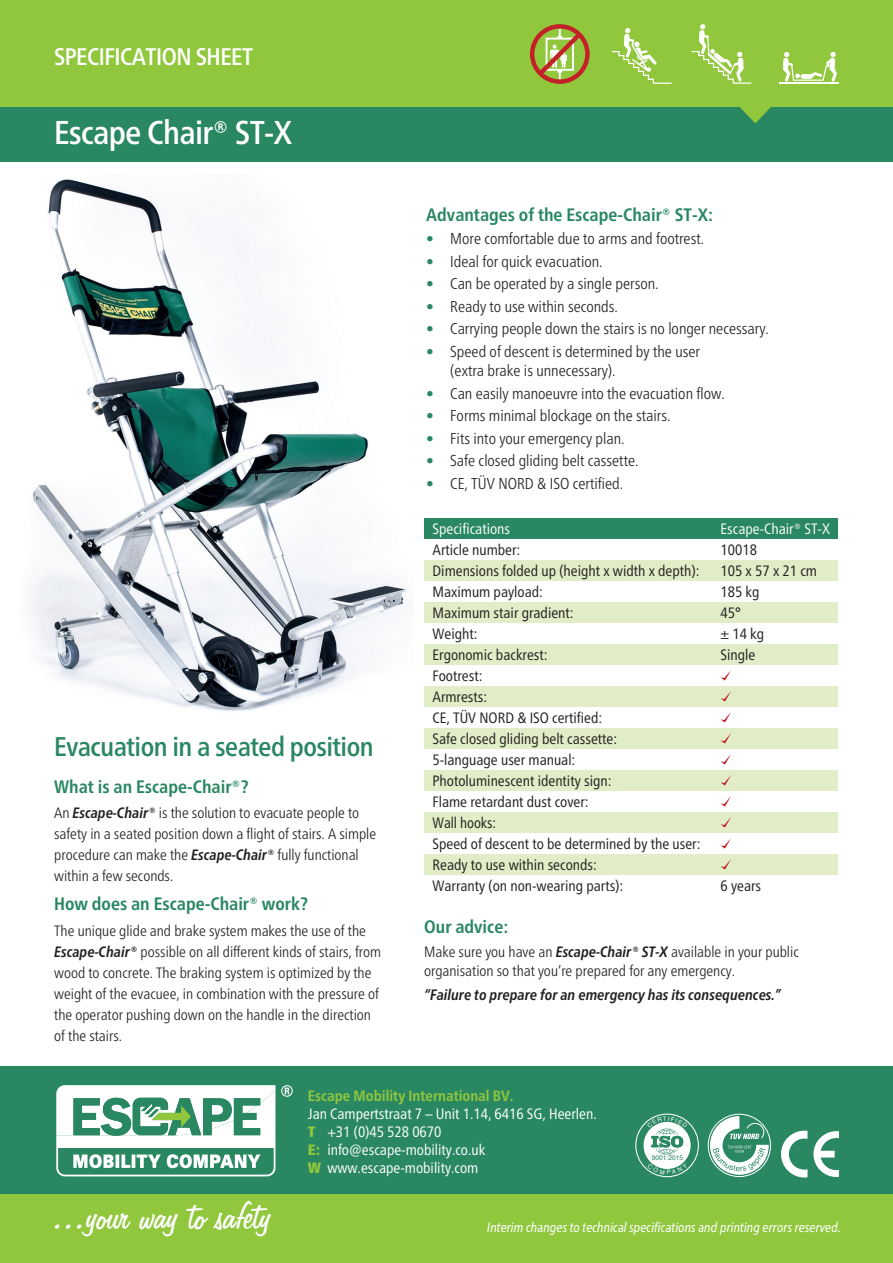
<style>
.page{position:relative;width:893px;height:1263px;background:#fff}
.page>*{position:absolute;margin:0;border:0;box-sizing:border-box;transform-origin:0 0}
.t1{font:44.85px "Freehand 575 BT Regular B";color:#fff}
.t2{font:500 condensed 33px "Frutiger Neue LT";letter-spacing:-.02em;color:#fff}
.t3{font:500 condensed 27px "Frutiger Neue LT";letter-spacing:-.02em;color:#298762}
.t4{font:500 condensed 24px "Frutiger Neue LT";letter-spacing:-.02em;color:#fff}
.t5{font:700 condensed 18px "Frutiger Neue LT";color:#298762}
.t6{font:300 condensed 15.75px/19.5px "Frutiger Neue LT";color:#231f20}
.t7{font:300 condensed 15px/21px "Frutiger Neue LT";color:#231f20}
.t8{font:condensed 15px/21px "Frutiger Neue LT";color:#231f20}
.t9{font:condensed 15px/18px "Frutiger Neue LT";color:#fff}
.t10{font:italic 700 condensed 15px "Frutiger Neue LT";color:#231f20}
.t11{font:700 condensed 15px "Frutiger Neue LT";color:#90c73d}
.t12{font:condensed 15px "Frutiger Neue LT";letter-spacing:.11em;color:#231f20}
.t13{font:italic condensed 13.5px "Frutiger Neue LT";color:#fff}
.t14{font:6.75px "Helvetica";color:#298762}
.s1{font-weight:700;font-style:italic}
.s2{color:#298762}
.s3{font-weight:900;color:#90c73d}
</style>
<div class="page">
<div style="left:425px;top:518px;width:413px;height:21px;background:#298762"></div>
<div style="left:425px;top:560px;width:413px;height:21px;background:#e1edc7"></div>
<div style="left:425px;top:602px;width:413px;height:21px;background:#e1edc7"></div>
<div style="left:425px;top:644px;width:413px;height:21px;background:#e1edc7"></div>
<div style="left:425px;top:686px;width:413px;height:21px;background:#e1edc7"></div>
<div style="left:425px;top:728px;width:413px;height:21px;background:#e1edc7"></div>
<div style="left:425px;top:770px;width:413px;height:21px;background:#e1edc7"></div>
<div style="left:425px;top:812px;width:413px;height:21px;background:#e1edc7"></div>
<div style="left:425px;top:854px;width:413px;height:21px;background:#e1edc7"></div>
<div style="left:0;top:105px;width:893px;height:57px;background:#298762"></div>
<div style="left:0;top:0;width:893px;height:106px;background:#90c73d"></div>
<svg style="left:738px;top:106px;width:34px;height:17px"></svg>
<svg style="left:530px;top:24px;width:60px;height:60px"></svg>
<svg style="left:612px;top:28px;width:59px;height:56px"></svg>
<svg style="left:692px;top:24px;width:59px;height:60px"></svg>
<svg style="left:783px;top:52px;width:54px;height:30px"></svg>
<hr style="left:779px;top:83px;width:60px;height:1px;background:#fff">
<svg style="left:720px;top:670px;width:11px;height:11px"></svg>
<svg style="left:720px;top:691px;width:11px;height:11px"></svg>
<svg style="left:720px;top:712px;width:11px;height:11px"></svg>
<svg style="left:720px;top:733px;width:11px;height:11px"></svg>
<svg style="left:720px;top:754px;width:11px;height:11px"></svg>
<svg style="left:720px;top:775px;width:11px;height:11px"></svg>
<svg style="left:720px;top:796px;width:11px;height:11px"></svg>
<svg style="left:720px;top:817px;width:11px;height:11px"></svg>
<svg style="left:720px;top:838px;width:11px;height:11px"></svg>
<svg style="left:720px;top:859px;width:11px;height:11px"></svg>
<div style="left:0;top:1066px;width:893px;height:197px;background:#298762"></div>
<div style="left:0;top:1195px;width:893px;height:68px;background:#90c73d"></div>
<svg style="left:281px;top:1085px;width:12px;height:12px"></svg>
<svg style="left:56px;top:1085px;width:219px;height:91px"></svg>
<svg style="left:708px;top:1114px;width:63px;height:63px"></svg>
<div style="left:644px;top:1122px;width:47px;height:47px;background:#fff;border-radius:50%"></div>
<div style="left:635px;top:1113px;width:64px;height:64px;border:1px solid #fff;border-radius:50%"></div>
<svg style="left:781px;top:1131px;width:26px;height:46px"></svg>
<svg style="left:813px;top:1131px;width:26px;height:46px"></svg>
<img style="left:29px;top:179px;width:377px;height:532px">
<svg style="left:647px;top:1116px;width:41px;height:39px"></svg>
<svg style="left:647px;top:1163px;width:41px;height:11px"></svg>
<h3 class="t4" style="left:54px;top:43px;width:201px">SPECIFICATION SHEET</h3>
<h2 class="t2" style="left:54px;top:113px;width:240px">Escape Chair® ST-X</h2>
<h3 class="t3" style="left:54px;top:731px;width:321px">Evacuation in a seated position</h3>
<p class="t5" style="left:54px;top:776px;width:196px">What is an Escape-Chair®?</p>
<p class="t7" style="left:54px;top:802px;width:323px">An <span class="s1">Escape-Chair®</span> is the solution to evacuate people to safety in a seated position down a flight of stairs. A simple procedure can make the <span class="s1">Escape-Chair®</span> fully functional within a few seconds.</p>
<p class="t5" style="left:54px;top:893px;width:255px">How does an Escape-Chair® work?</p>
<p class="t7" style="left:54px;top:920px;width:328px">The unique glide and brake system makes the use of the <span class="s1">Escape-Chair®</span> possible on all different kinds of stairs, from wood to concrete. The braking system is optimized by the weight of the evacuee, in combination with the pressure of the operator pushing down on the handle in the direction of the stairs.</p>
<p class="t5" style="left:426px;top:204px;width:288px">Advantages of the Escape-Chair® ST-X:</p>
<p class="t6" style="left:426px;top:229px;width:279px"><span class="s2">•</span> More comfortable due to arms and footrest.</p>
<p class="t6" style="left:426px;top:252px;width:178px"><span class="s2">•</span> Ideal for quick evacuation.</p>
<p class="t6" style="left:426px;top:274px;width:234px"><span class="s2">•</span> Can be operated by a single person.</p>
<p class="t6" style="left:426px;top:296px;width:193px"><span class="s2">•</span> Ready to use within seconds.</p>
<p class="t6" style="left:426px;top:319px;width:344px"><span class="s2">•</span> Carrying people down the stairs is no longer necessary.</p>
<p class="t6" style="left:450px;top:341px;width:251px;text-indent:-24px"><span class="s2">•</span> Speed of descent is determined by the user (extra brake is unnecessary).</p>
<p class="t6" style="left:426px;top:383px;width:300px"><span class="s2">•</span> Can easily manoeuvre into the evacuation flow.</p>
<p class="t6" style="left:426px;top:406px;width:246px"><span class="s2">•</span> Forms minimal blockage on the stairs.</p>
<p class="t6" style="left:426px;top:428px;width:200px"><span class="s2">•</span> Fits into your emergency plan.</p>
<p class="t6" style="left:426px;top:451px;width:214px"><span class="s2">•</span> Safe closed gliding belt cassette.</p>
<p class="t6" style="left:426px;top:473px;width:198px"><span class="s2">•</span> CE, TÜV NORD &amp; ISO certified.</p>
<p class="t9" style="left:432px;top:519px;width:79px">Specifications</p>
<p class="t9" style="left:720px;top:519px;width:111px">Escape-Chair® ST-X</p>
<p class="t8" style="left:432px;top:539px;width:89px">Article number:</p>
<p class="t8" style="left:720px;top:539px;width:38px">10018</p>
<p class="t8" style="left:432px;top:560px;width:268px">Dimensions folded up (height x width x depth):</p>
<p class="t12" style="left:720px;top:561px;width:98px">105x57x21cm</p>
<p class="t8" style="left:432px;top:581px;width:112px">Maximum payload:</p>
<p class="t8" style="left:720px;top:581px;width:40px">185 kg</p>
<p class="t8" style="left:432px;top:602px;width:143px">Maximum stair gradient:</p>
<p class="t8" style="left:720px;top:602px;width:22px">45°</p>
<p class="t8" style="left:432px;top:623px;width:46px">Weight:</p>
<p class="t8" style="left:720px;top:623px;width:45px">±14kg</p>
<p class="t8" style="left:432px;top:644px;width:117px">Ergonomic backrest:</p>
<p class="t8" style="left:720px;top:644px;width:36px">Single</p>
<p class="t8" style="left:432px;top:665px;width:269px">Footrest:<br>Armrests:<br>CE, TÜV NORD &amp; ISO certified:<br>Safe closed gliding belt cassette:<br>5-language user manual:<br>Photoluminescent identity sign:<br>Flame retardant dust cover:<br>Wall hooks:<br>Speed of descent to be determined by the user:<br>Ready to use within seconds:<br>Warranty (on non-wearing parts):</p>
<p class="t8" style="left:720px;top:875px;width:42px">6 years</p>
<p class="t5" style="left:424px;top:916px;width:86px">Our advice:</p>
<p class="t7" style="left:424px;top:942px;width:376px;line-height:19.5px">Make sure you have an <span class="s1">Escape-Chair® ST-X</span> available in your public organisation so that you’re prepared for any emergency.</p>
<p class="t10" style="left:424px;top:986px;width:358px">“Failure to prepare for an emergency has its consequences.”</p>
<h1 class="t1" style="left:54px;top:1191px;width:219px">...your way to safety</h1>
<p class="t11" style="left:308px;top:1087px;width:207px">Escape Mobility International BV.</p>
<p class="t9" style="left:308px;top:1104px;width:290px">Jan Campertstraat 7 – Unit 1.14, 6416 SG, Heerlen.<br><span class="s3">T</span> +31 (0)45 528 0670<br><span class="s3">E:</span> info@escape-mobility.co.uk<br><span class="s3">W</span> www.escape-mobility.com</p>
<p class="t14" style="left:652px;top:1153px;width:33px">9001:2015</p>
<p class="t13" style="left:487px;top:1219px;width:355px">Interim changes to technical specifications and printing errors reserved.</p>
</div>
